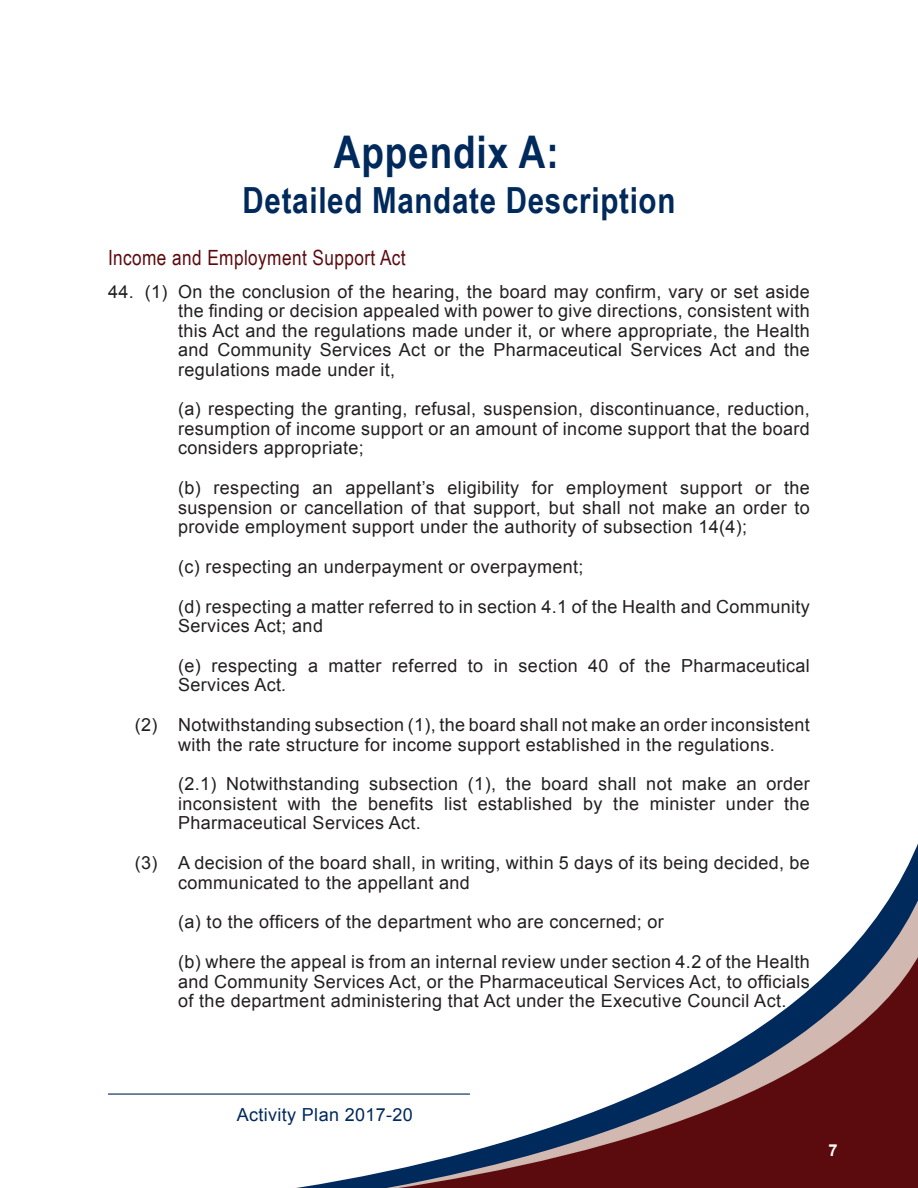
<style>
.page{position:relative;width:918px;height:1188px;background:#fff}
.page>*{position:absolute;margin:0;border:0;box-sizing:border-box;transform-origin:0 0}
.Section{font:700 45px "Arial Narrow";letter-spacing:.02em;color:#00295c}
.Section-2{font:700 36px "Arial Narrow";letter-spacing:.02em;color:#00295c}
.Sub_Section_1{font:21px "Arial Narrow";letter-spacing:.02em;color:#5b0b0e}
.APPENDIX_TEXT{font:18px/19.5px "Arial";letter-spacing:.02em;color:#231f20;text-align:justify}
.t1{font:18px "Arial";letter-spacing:.02em;color:#00295c}
.t2{font:700 16.5px "Arial";color:#fff}
.s1{font-style:italic}
</style>
<div class="page">
<svg style="left:108px;top:859px;width:810px;height:329px"></svg>
<hr style="left:108px;top:1094px;width:362px;height:1px;background:#00295c">
<p class="Section" style="left:334px;top:118px;width:226px">Appendix A:</p>
<p class="Section-2" style="left:243px;top:173px;width:434px">Detailed Mandate Description</p>
<p class="Sub_Section_1" style="left:108px;top:242px;width:299px">Income and Employment Support Act</p>
<p class="APPENDIX_TEXT" style="left:178px;top:282px;width:633px;text-indent:-70px">44. (1) On the conclusion of the hearing, the board may confirm, vary or set aside the finding or decision appealed with power to give directions, consistent with this Act and the regulations made under it, or where appropriate, the Health and Community Services Act or the Pharmaceutical Services Act and the regulations made under it,</p>
<p class="APPENDIX_TEXT" style="left:178px;top:399px;width:633px">(a) respecting the granting, refusal, suspension, discontinuance, reduction, resumption of income support or an amount of income support that the board considers appropriate;</p>
<p class="APPENDIX_TEXT" style="left:178px;top:478px;width:633px">(b) respecting an appellant’s eligibility for employment support or the suspension or cancellation of that support, but shall not make an order to provide employment support under the authority of subsection 14(4);</p>
<p class="APPENDIX_TEXT" style="left:178px;top:557px;width:407px">(c) respecting an underpayment or overpayment;</p>
<p class="APPENDIX_TEXT" style="left:178px;top:597px;width:633px">(d) respecting a matter referred to in section 4.1 of the Health and Community<br>Services Act; and</p>
<p class="APPENDIX_TEXT" style="left:178px;top:656px;width:633px">(e) respecting a matter referred to in section 40 of the Pharmaceutical<br>Services Act<span class="s1">.</span></p>
<p class="APPENDIX_TEXT" style="left:135px;top:715px;width:677px;text-align:center">(2) Notwithstanding subsection (1), the board shall not make an order inconsistent with the rate structure for income support established in the regulations.</p>
<p class="APPENDIX_TEXT" style="left:178px;top:774px;width:633px">(2.1) Notwithstanding subsection (1), the board shall not make an order inconsistent with the benefits list established by the minister under the Pharmaceutical Services Act.</p>
<p class="APPENDIX_TEXT" style="left:178px;top:853px;width:633px;text-indent:-43px">(3) A decision of the board shall, in writing, within 5 days of its being decided, be communicated to the appellant and</p>
<p class="APPENDIX_TEXT" style="left:178px;top:912px;width:487px">(a) to the officers of the department who are concerned; or</p>
<p class="APPENDIX_TEXT" style="left:178px;top:952px;width:633px">(b) where the appeal is from an internal review under section 4.2 of the Health and Community Services Act, or the Pharmaceutical Services Act, to officials of the department administering that Act under the Executive Council Act.</p>
<p class="t1" style="left:237px;top:1103px;width:178px">Activity Plan 2017-20</p>
<p class="t2" style="left:828px;top:1139px;width:11px">7</p>
</div>
